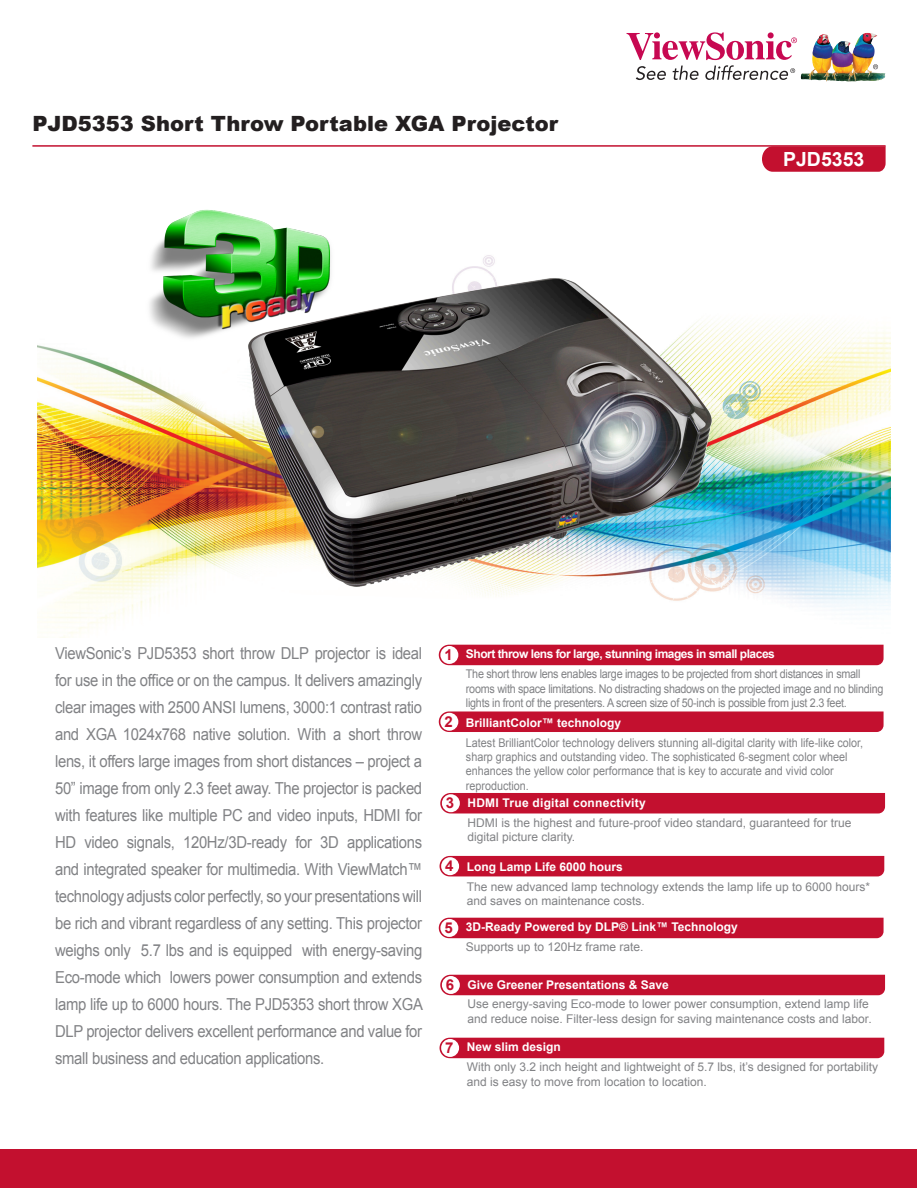
<style>
.page{position:relative;width:918px;height:1188px;background:#fff}
.page>*{position:absolute;margin:0;border:0;box-sizing:border-box;transform-origin:0 0}
.t1{font:900 21px "Arial";color:#231f20}
.t2{font:700 19.5px "Arial";color:#fff}
.t3{font:16.5px/27px "Arial";letter-spacing:-.02em;color:#818285;text-align:justify;scale:.9 1}
.t4{font:700 15px "Arial";color:#c3102f}
.t5{font:12px/14.4px "Arial";color:#818285}
.t6{font:12px/14.4px "Arial";color:#818285;scale:.9 1}
.t7{font:12px/14.4px "Arial";letter-spacing:-.025em;color:#818285;scale:.9 1}
.t8{font:700 12px "Arial";color:#fff}
.t9{font:700 12px "Arial";letter-spacing:-.04em;color:#fff}
.t10{font:700 12px "Arial";color:#fffeff}
.t11{font:700 12px "Arial";letter-spacing:.02em;color:#fff}
</style>
<div class="page">
<img style="left:37px;top:320px;width:853px;height:317px">
<img style="left:801px;top:33px;width:66px;height:49px">
<svg style="left:873px;top:64px;width:5px;height:5px"></svg>
<svg style="left:627px;top:32px;width:170px;height:48px"></svg>
<hr style="left:32px;top:145px;width:854px;height:2px;background:#c3102f">
<div style="left:439px;top:645px;width:445px;height:20px;background:#c3102f"></div>
<div style="left:440px;top:646px;width:18px;height:18px;background:#fff;border-radius:50%"></div>
<div style="left:439px;top:711px;width:445px;height:21px;background:#c3102f"></div>
<div style="left:440px;top:713px;width:18px;height:18px;background:#fff;border-radius:50%"></div>
<div style="left:440px;top:793px;width:445px;height:20px;background:#c3102f"></div>
<div style="left:442px;top:794px;width:18px;height:18px;background:#fff;border-radius:50%"></div>
<div style="left:440px;top:856px;width:444px;height:20px;background:#c3102f"></div>
<div style="left:441px;top:857px;width:18px;height:18px;background:#fff;border-radius:50%"></div>
<svg style="left:762px;top:146px;width:124px;height:26px;background:#c51936"></svg>
<div style="left:1px;top:1149px;width:916px;height:38px;background:#c3102f"></div>
<div style="left:439px;top:918px;width:445px;height:20px;background:#c3102f"></div>
<div style="left:440px;top:919px;width:18px;height:18px;background:#fff;border-radius:50%"></div>
<div style="left:440px;top:975px;width:445px;height:20px;background:#c3102f"></div>
<div style="left:442px;top:976px;width:18px;height:18px;background:#fff;border-radius:50%"></div>
<img style="left:129px;top:209px;width:201px;height:148px">
<img style="left:234px;top:246px;width:490px;height:362px">
<div style="left:440px;top:1038px;width:444px;height:20px;background:#c3102f"></div>
<div style="left:441px;top:1039px;width:18px;height:18px;background:#fff;border-radius:50%"></div>
<p class="t1" style="left:32px;top:109px;width:527px">PJD5353 Short Throw Portable XGA Projector</p>
<p class="t2" style="left:783px;top:146px;width:83px">PJD5353</p>
<p class="t3" style="left:55px;top:640px;width:410px">ViewSonic’s PJD5353 short throw DLP projector is ideal for use in the office or on the campus. It delivers amazingly clear images with 2500 ANSI lumens, 3000:1 contrast ratio and XGA 1024x768 native solution. With a short throw lens, it offers large images from short distances – project a 50” image from only 2.3 feet away. The projector is packed with features like multiple PC and video inputs, HDMI for HD video signals, 120Hz/3D-ready for 3D applications and integrated speaker for multimedia. With ViewMatch™ technology adjusts color perfectly, so your presentations will be rich and vibrant regardless of any setting. This projector weighs only 5.7 lbs and is equipped with energy-saving Eco-mode which lowers power consumption and extends lamp life up to 6000 hours. The PJD5353 short throw XGA DLP projector delivers excellent performance and value for small business and education applications.</p>
<p class="t4" style="left:444px;top:645px;width:10px">1</p>
<p class="t9" style="left:466px;top:646px;width:310px">Short throw lens for large, stunning images in small places</p>
<p class="t7" style="left:466px;top:667px;width:465px">The short throw lens enables large images to be projected from short distances in small rooms with space limitations. No distracting shadows on the projected image and no blinding lights in front of the presenters. A screen size of 50-inch is possible from just 2.3 feet.</p>
<p class="t8" style="left:466px;top:715px;width:157px">BrilliantColor™ technology</p>
<p class="t6" style="left:466px;top:735px;width:443px">Latest BrilliantColor technology delivers stunning all-digital clarity with life-like color, sharp graphics and outstanding video. The sophisticated 6-segment color wheel enhances the yellow color performance that is key to accurate and vivid color reproduction.</p>
<p class="t11" style="left:467px;top:795px;width:180px">HDMI True digital connectivity</p>
<p class="t5" style="left:467px;top:815px;width:386px">HDMI is the highest and future-proof video standard, guaranteed for true digital picture clarity.</p>
<p class="t8" style="left:467px;top:859px;width:158px">Long Lamp Life 6000 hours</p>
<p class="t5" style="left:467px;top:880px;width:405px">The new advanced lamp technology extends the lamp life up to 6000 hours* and saves on maintenance costs.</p>
<p class="t4" style="left:444px;top:712px;width:10px">2</p>
<p class="t4" style="left:446px;top:793px;width:10px">3</p>
<p class="t4" style="left:445px;top:856px;width:10px">4</p>
<p class="t4" style="left:444px;top:918px;width:10px">5</p>
<p class="t8" style="left:466px;top:919px;width:274px">3D-Ready Powered by DLP® Link™ Technology</p>
<p class="t5" style="left:466px;top:940px;width:179px">Supports up to 120Hz frame rate.</p>
<p class="t4" style="left:446px;top:975px;width:10px">6</p>
<p class="t10" style="left:467px;top:976px;width:203px">Give Greener Presentations &amp; Save</p>
<p class="t5" style="left:467px;top:997px;width:406px">Use energy-saving Eco-mode to lower power consumption, extend lamp life and reduce noise. Filter-less design for saving maintenance costs and labor.</p>
<p class="t4" style="left:445px;top:1038px;width:10px">7</p>
<p class="t10" style="left:467px;top:1039px;width:96px">New slim design</p>
<p class="t5" style="left:467px;top:1060px;width:413px">With only 3.2 inch height and lightweight of 5.7 lbs, it’s designed for portability and is easy to move from location to location.</p>
</div>
